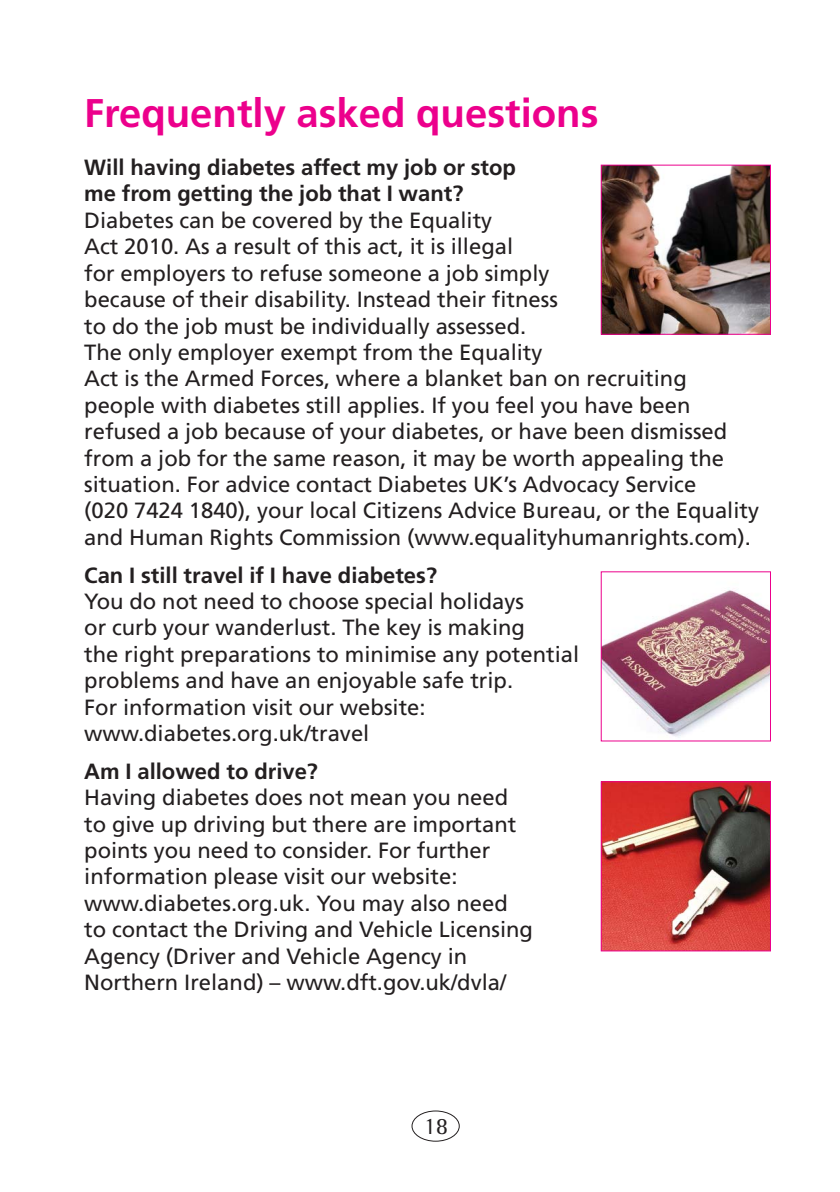
<style>
.page{position:relative;width:840px;height:1192px;background:#fff}
.page>*{position:absolute;margin:0;border:0;box-sizing:border-box;transform-origin:0 0}
.t1{font:700 40px "Frutiger";color:#ec008c}
.t2{font:24px "Agfa Rotis Semi Serif";color:#231f20}
.t3{font:22px/26.4px "Frutiger";color:#231f20}
.t4{font:700 22px/26.4px "Frutiger";color:#231f20}
</style>
<div class="page">
<div style="left:411px;top:1110px;width:48px;height:31px;border:2px solid #231f20;border-radius:50%"></div>
<img style="left:602px;top:167px;width:166px;height:166px">
<div style="left:600px;top:165px;width:170px;height:170px;border:1px solid #ec008c"></div>
<img style="left:602px;top:590px;width:166px;height:148px">
<img style="left:602px;top:783px;width:166px;height:166px">
<div style="left:600px;top:781px;width:170px;height:170px;border:1px solid #ec008c"></div>
<h1 class="t1" style="left:84px;top:97px;width:515px">Frequently asked questions</h1>
<p class="t4" style="left:84px;top:156px;width:433px">Will having diabetes affect my job or stop me from getting the job that I want?</p>
<p class="t3" style="left:84px;top:209px;width:676px">Diabetes can be covered by the Equality<br>Act 2010. As a result of this act, it is illegal<br>for employers to refuse someone a job simply<br>because of their disability. Instead their fitness<br>to do the job must be individually assessed.<br>The only employer exempt from the Equality<br>Act is the Armed Forces, where a blanket ban on recruiting people with diabetes still applies. If you feel you have been refused a job because of your diabetes, or have been dismissed from a job for the same reason, it may be worth appealing the situation. For advice contact Diabetes UK’s Advocacy Service<br>(020 7424 1840), your local Citizens Advice Bureau, or the Equality and Human Rights Commission (www.equalityhumanrights.com).</p>
<p class="t4" style="left:84px;top:563px;width:354px">Can I still travel if I have diabetes?</p>
<p class="t3" style="left:84px;top:590px;width:496px">You do not need to choose special holidays<br>or curb your wanderlust. The key is making<br>the right preparations to minimise any potential problems and have an enjoyable safe trip.<br>For information visit our website: www.diabetes.org.uk/travel</p>
<p class="t4" style="left:84px;top:759px;width:235px">Am I allowed to drive?</p>
<p class="t3" style="left:84px;top:786px;width:450px">Having diabetes does not mean you need to give up driving but there are important points you need to consider. For further information please visit our website: www.diabetes.org.uk. You may also need to contact the Driving and Vehicle Licensing Agency (Driver and Vehicle Agency in Northern Ireland) – www.dft.gov.uk/dvla/</p>
<p class="t2" style="left:423px;top:1115px;width:26px">18</p>
</div>
